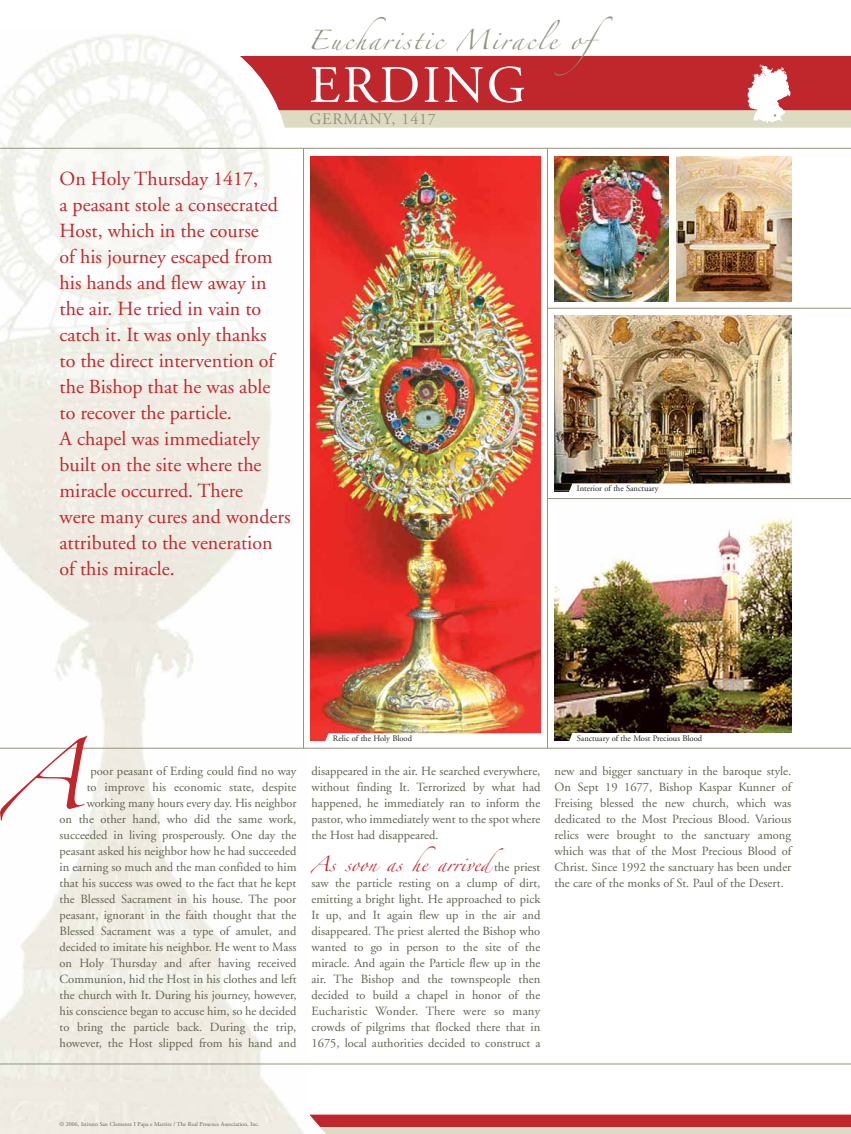
<style>
.page{position:relative;width:851px;height:1134px;background:#fff}
.page>*{position:absolute;margin:0;border:0;box-sizing:border-box;transform-origin:0 0}
.t1{font:62px "Zapfino";color:#c0272d}
.t2{font:52.5px "Adobe Garamond";letter-spacing:.05em;color:#fff}
.t3{font:20px/26px "Adobe Garamond";color:#c0272d}
.t4{font:17.5px "Zapfino";letter-spacing:.11em;color:#94937f}
.t5{font:16px "Adobe Garamond";letter-spacing:.05em;color:#94937f}
.t6{font:13.5px "Zapfino";color:#c0272d}
.t7{font:12.5px/16px "Adobe Garamond";color:#636250;text-align:justify}
.t8{font:8.5px "Adobe Garamond";color:#231f20}
.t9{font:6px "Adobe Garamond";color:#636250}
.s1{font-family:"Adobe Garamond";font-size:12.5px;color:#636250}
</style>
<div class="page">
<div style="left:303px;top:1114px;width:547px;height:18px;background:#c0272d"></div>
<div style="left:303px;top:1128px;width:547px;height:6px;background:#dedbc3"></div>
<div style="left:221px;top:57px;width:629px;height:54px;background:#c0272d"></div>
<div style="left:222px;top:110px;width:628px;height:18px;background:#dedbc3"></div>
<img style="left:0;top:34px;width:326px;height:1100px">
<hr style="left:0;top:748px;width:850px;height:1px;background:#94937f">
<hr style="left:0;top:148px;width:850px;height:1px;background:#94937f">
<hr style="left:0;top:1064px;width:850px;height:1px;background:#94937f">
<hr style="left:547px;top:148px;width:1px;height:600px;background:#94937f">
<hr style="left:303px;top:148px;width:1px;height:600px;background:#94937f">
<svg style="left:747px;top:64px;width:43px;height:59px"></svg>
<img style="left:554px;top:517px;width:237px;height:224px">
<img style="left:554px;top:157px;width:114px;height:144px">
<img style="left:554px;top:316px;width:237px;height:175px">
<img style="left:676px;top:157px;width:115px;height:144px">
<img style="left:310px;top:157px;width:230px;height:584px">
<hr style="left:547px;top:308px;width:303px;height:1px;background:#94937f">
<hr style="left:547px;top:498px;width:303px;height:1px;background:#94937f">
<svg style="left:567px;top:733px;width:224px;height:8px"></svg>
<svg style="left:323px;top:733px;width:218px;height:13px"></svg>
<svg style="left:567px;top:483px;width:225px;height:9px"></svg>
<p class="t3" style="left:60px;top:167px;width:232px">On Holy Thursday 1417,<br>a peasant stole a consecrated<br>Host, which in the course<br>of his journey escaped from his hands and flew away in the air. He tried in vain to catch it. It was only thanks<br>to the direct intervention of the Bishop that he was able to recover the particle.<br>A chapel was immediately built on the site where the miracle occurred. There<br>were many cures and wonders attributed to the veneration of this miracle.</p>
<h3 class="t4" style="left:308px;top:32px;width:335px">Eucharistic Miracle of</h3>
<h2 class="t2" style="left:309px;top:57px;width:218px">ERDING</h2>
<p class="t5" style="left:309px;top:111px;width:128px">GERMANY, 1417</p>
<p class="t8" style="left:577px;top:484px;width:83px">Interior of the Sanctuary</p>
<p class="t8" style="left:333px;top:734px;width:81px">Relic of the Holy Blood</p>
<p class="t8" style="left:577px;top:733px;width:127px">Sanctuary of the Most Precious Blood</p>
<h1 class="t1" style="left:2px;top:750px;width:84px">A</h1>
<p class="t7" style="left:60px;top:764px;width:238px;text-align:right">poor peasant of Erding could find no way<br>to improve his economic state, despite working many hours every day. His neighbor<br>on the other hand, who did the same work, succeeded in living prosperously. One day the peasant asked his neighbor how he had succeeded in earning so much and the man confided to him that his success was owed to the fact that he kept the Blessed Sacrament in his house. The poor peasant, ignorant in the faith thought that the Blessed Sacrament was a type of amulet, and decided to imitate his neighbor. He went to Mass on Holy Thursday and after having received Communion, hid the Host in his clothes and left the church with It. During his journey, however, his conscience began to accuse him, so he decided to bring the particle back. During the trip, however, the Host slipped from his hand and</p>
<p class="t7" style="left:311px;top:764px;width:230px">disappeared in the air. He searched everywhere, without finding It. Terrorized by what had happened, he immediately ran to inform the pastor, who immediately went to the spot where the Host had disappeared.</p>
<p class="t7" style="left:554px;top:764px;width:238px">new and bigger sanctuary in the baroque style.<br>On Sept 19 1677, Bishop Kaspar Kunner of Freising blessed the new church, which was dedicated to the Most Precious Blood. Various relics were brought to the sanctuary among which was that of the Most Precious Blood of Christ. Since 1992 the sanctuary has been under the care of the monks of St. Paul of the Desert.</p>
<p class="t6" style="left:311px;top:859px;width:230px">As soon as he arrived<span class="s1">the priest</span></p>
<p class="t7" style="left:311px;top:876px;width:230px">saw the particle resting on a clump of dirt, emitting a bright light. He approached to pick It up, and It again flew up in the air and disappeared. The priest alerted the Bishop who wanted to go in person to the site of the miracle. And again the Particle flew up in the air. The Bishop and the townspeople then decided to build a chapel in honor of the Eucharistic Wonder. There were so many crowds of pilgrims that flocked there that in 1675, local authorities decided to construct a</p>
<p class="t9" style="left:60px;top:1121px;width:201px">© 2006, Istituto San Clemente I Papa e Martire / The Real Presence Association, Inc.</p>
</div>
